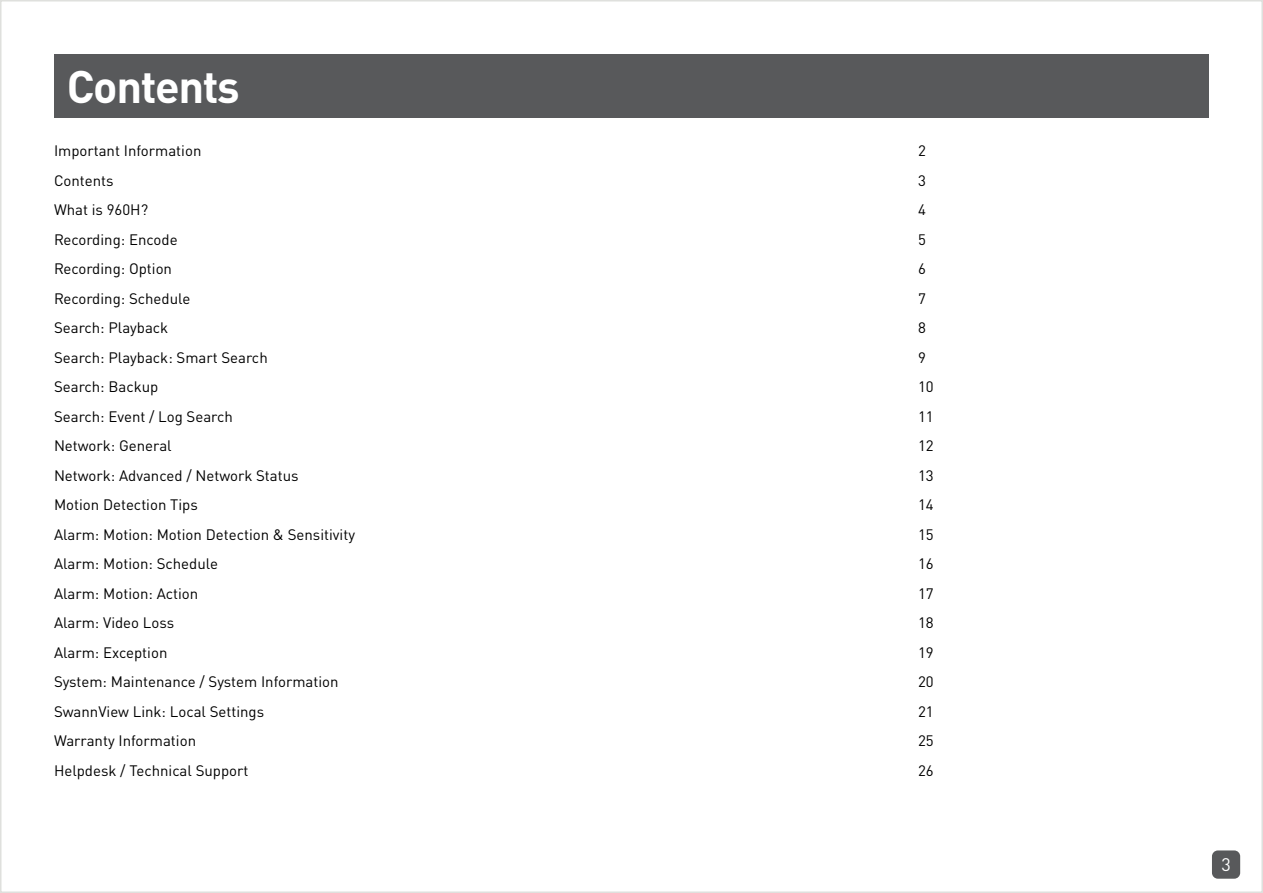
<style>
.page{position:relative;width:1263px;height:893px;background:#fff}
.page>*{position:absolute;margin:0;border:0;box-sizing:border-box;transform-origin:0 0}
.t1{font:700 45px "DIN Pro";letter-spacing:-.03em;color:#fff}
.t2{font:18px "DIN Pro";color:#fff}
.t3{font:15px "DIN Pro";color:#000}
</style>
<div class="page">
<div style="left:0;top:0;width:1263px;height:893px;background:#fff;border:2px solid #dfe0dd"></div>
<div style="left:1212px;top:850px;width:28px;height:29px;background:#58595b;border-radius:6px"></div>
<div style="left:54px;top:54px;width:1155px;height:64px;background:#58595b"></div>
<h1 class="t1" style="left:67px;top:49px;width:174px">Contents</h1>
<p class="t3" style="left:54px;top:139px;width:149px">Important Information</p>
<p class="t3" style="left:918px;top:139px;width:9px">2</p>
<p class="t3" style="left:54px;top:168px;width:61px">Contents</p>
<p class="t3" style="left:918px;top:168px;width:9px">3</p>
<p class="t3" style="left:54px;top:198px;width:96px">What is 960H?</p>
<p class="t3" style="left:918px;top:198px;width:9px">4</p>
<p class="t3" style="left:54px;top:227px;width:125px">Recording: Encode</p>
<p class="t3" style="left:918px;top:227px;width:9px">5</p>
<p class="t3" style="left:54px;top:257px;width:120px">Recording: Option</p>
<p class="t3" style="left:918px;top:257px;width:9px">6</p>
<p class="t3" style="left:54px;top:286px;width:138px">Recording: Schedule</p>
<p class="t3" style="left:918px;top:286px;width:9px">7</p>
<p class="t3" style="left:54px;top:316px;width:116px">Search: Playback</p>
<p class="t3" style="left:918px;top:316px;width:9px">8</p>
<p class="t3" style="left:54px;top:345px;width:215px">Search: Playback: Smart Search</p>
<p class="t3" style="left:918px;top:345px;width:9px">9</p>
<p class="t3" style="left:54px;top:375px;width:106px">Search: Backup</p>
<p class="t3" style="left:918px;top:375px;width:17px">10</p>
<p class="t3" style="left:54px;top:404px;width:180px">Search: Event / Log Search</p>
<p class="t3" style="left:918px;top:404px;width:17px">11</p>
<p class="t3" style="left:54px;top:434px;width:119px">Network: General</p>
<p class="t3" style="left:918px;top:434px;width:17px">12</p>
<p class="t3" style="left:54px;top:463px;width:246px">Network: Advanced / Network Status</p>
<p class="t3" style="left:918px;top:463px;width:17px">13</p>
<p class="t3" style="left:54px;top:493px;width:145px">Motion Detection Tips</p>
<p class="t3" style="left:918px;top:493px;width:17px">14</p>
<p class="t3" style="left:54px;top:522px;width:303px">Alarm: Motion: Motion Detection &amp; Sensitivity</p>
<p class="t3" style="left:918px;top:522px;width:17px">15</p>
<p class="t3" style="left:54px;top:552px;width:166px">Alarm: Motion: Schedule</p>
<p class="t3" style="left:918px;top:552px;width:17px">16</p>
<p class="t3" style="left:54px;top:581px;width:146px">Alarm: Motion: Action</p>
<p class="t3" style="left:918px;top:581px;width:17px">17</p>
<p class="t3" style="left:54px;top:611px;width:122px">Alarm: Video Loss</p>
<p class="t3" style="left:918px;top:611px;width:17px">18</p>
<p class="t3" style="left:54px;top:640px;width:115px">Alarm: Exception</p>
<p class="t3" style="left:918px;top:640px;width:17px">19</p>
<p class="t3" style="left:54px;top:670px;width:286px">System: Maintenance / System Information</p>
<p class="t3" style="left:918px;top:670px;width:17px">20</p>
<p class="t3" style="left:54px;top:699px;width:212px">SwannView Link: Local Settings</p>
<p class="t3" style="left:918px;top:699px;width:17px">21</p>
<p class="t3" style="left:54px;top:729px;width:144px">Warranty Information</p>
<p class="t3" style="left:918px;top:729px;width:17px">25</p>
<p class="t3" style="left:54px;top:758px;width:196px">Helpdesk / Technical Support</p>
<p class="t3" style="left:918px;top:758px;width:17px">26</p>
<p class="t2" style="left:1221px;top:850px;width:11px">3</p>
</div>
